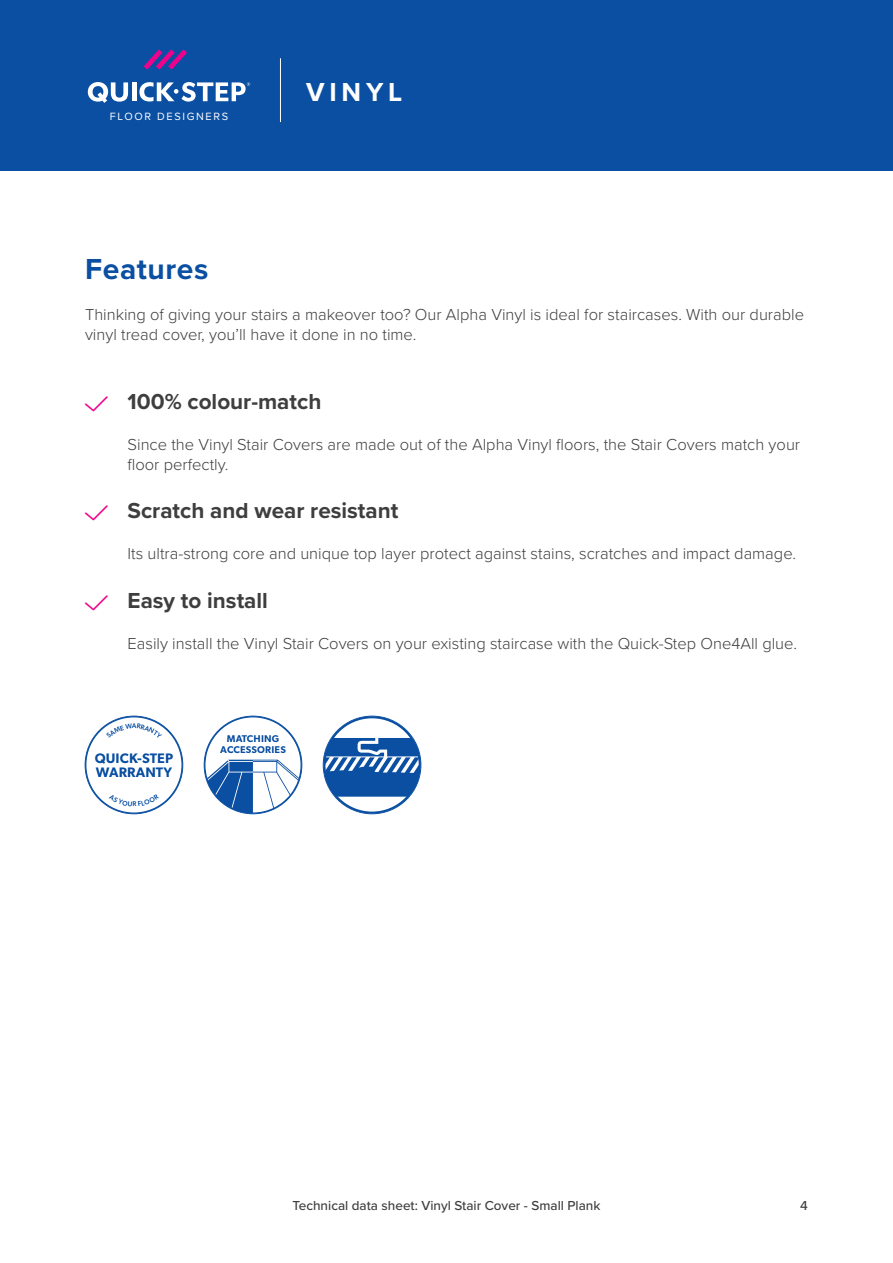
<style>
.page{position:relative;width:893px;height:1263px;background:#fff}
.page>*{position:absolute;margin:0;border:0;box-sizing:border-box;transform-origin:0 0}
.t1{font:700 30px "Proxima Nova";letter-spacing:.02em;color:#0a4fa2}
.Range{font:700 27px "Proxima Nova";letter-spacing:.175em;color:#fff}
.t2{font:700 22.5px "Proxima Nova";color:#3e3e3f}
.List-Description{font:300 16.5px/19.8px "Proxima Nova";color:#3e3e3f}
.BodyText{font:300 16.5px/19.8px "Proxima Nova";color:#3e3e3f}
.t3{font:500 13.5px "Proxima Nova";color:#3e3e3f}
.FloorDesigners{font:10.95px "Proxima Nova";letter-spacing:.15em;color:#fff}
</style>
<div class="page">
<div style="left:0;top:0;width:893px;height:170px;background:#0a4fa2"></div>
<hr style="left:280px;top:58px;width:1px;height:64px;background:#fff">
<svg style="left:144px;top:49px;width:43px;height:21px"></svg>
<svg style="left:88px;top:82px;width:40px;height:21px"></svg>
<hr style="left:132px;top:82px;width:4px;height:19px;background:#fff">
<svg style="left:139px;top:82px;width:111px;height:20px"></svg>
<svg style="left:84px;top:715px;width:100px;height:100px"></svg>
<svg style="left:203px;top:715px;width:100px;height:100px"></svg>
<svg style="left:322px;top:715px;width:100px;height:100px"></svg>
<p class="FloorDesigners" style="left:110px;top:108px;width:120px">FLOOR DESIGNERS</p>
<p class="Range" style="left:306px;top:72px;width:98px">VINYL</p>
<p class="t1" style="left:85px;top:246px;width:125px">Features</p>
<p class="BodyText" style="left:85px;top:304px;width:720px">Thinking of giving your stairs a makeover too? Our Alpha Vinyl is ideal for staircases. With our durable vinyl tread cover, you’ll have it done in no time.</p>
<p class="t2" style="left:128px;top:385px;width:195px">100% colour-match</p>
<p class="List-Description" style="left:128px;top:434px;width:674px">Since the Vinyl Stair Covers are made out of the Alpha Vinyl floors, the Stair Covers match your floor perfectly.</p>
<p class="t2" style="left:128px;top:494px;width:272px">Scratch and wear resistant</p>
<p class="List-Description" style="left:128px;top:543px;width:670px">Its ultra-strong core and unique top layer protect against stains, scratches and impact damage.</p>
<p class="t2" style="left:128px;top:583px;width:142px">Easy to install</p>
<p class="List-Description" style="left:128px;top:632px;width:671px">Easily install the Vinyl Stair Covers on your existing staircase with the Quick-Step One4All glue.</p>
<p class="t3" style="left:293px;top:1195px;width:309px">Technical data sheet: Vinyl Stair Cover - Small Plank</p>
<p class="t3" style="left:800px;top:1195px;width:9px">4</p>
</div>
